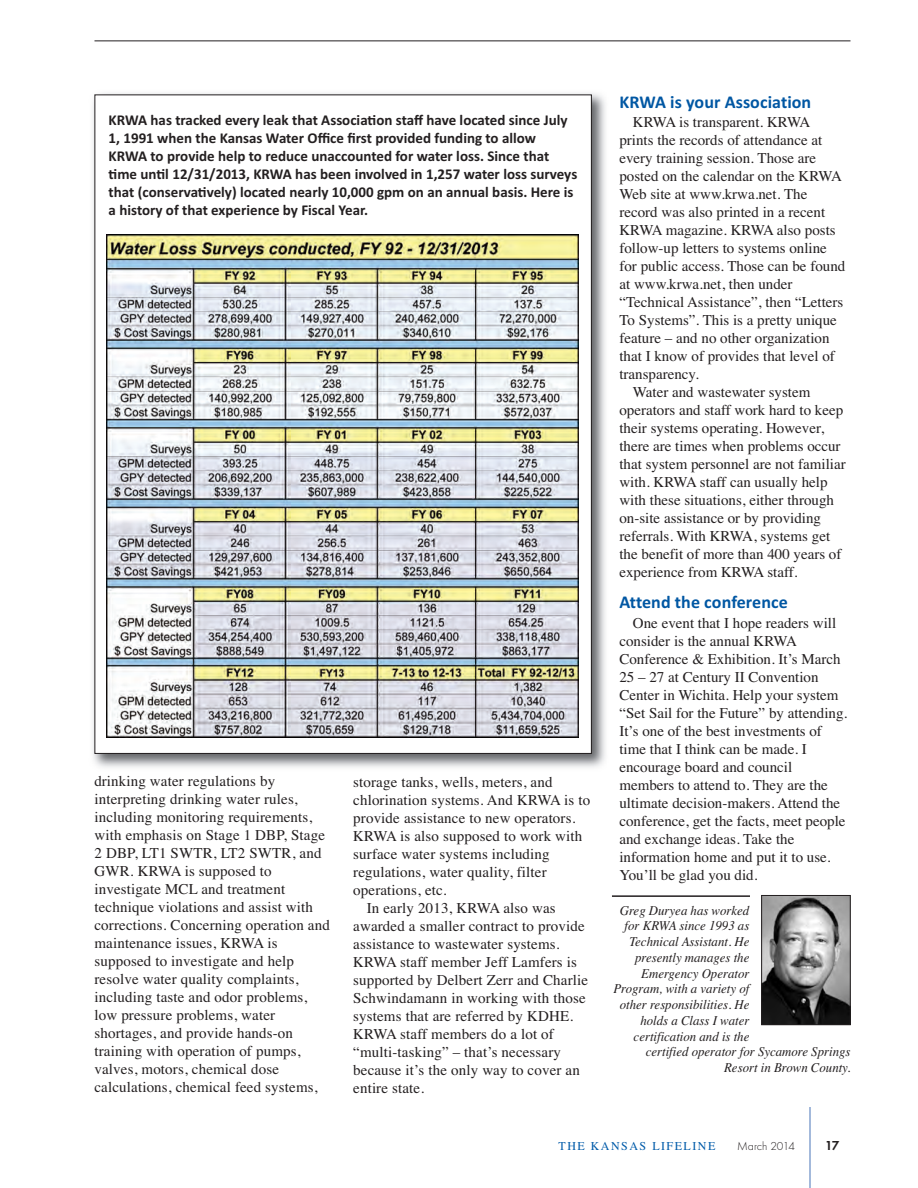
<style>
.page{position:relative;width:918px;height:1188px;background:#fff}
.page>*{position:absolute;margin:0;border:0;box-sizing:border-box;transform-origin:0 0}
.t1{font:700 18px "Calibri";letter-spacing:.005em;color:#0157a3}
.t2{font:15px/18px "Times";color:#231f20}
.t3{font:700 15px/18px "Calibri";color:#231f20}
.t4{font:italic 13.5px "Times";color:#231f20;scale:.95 1}
.t5{font:600 13.5px "Futura T";color:#231f20}
.t6{font:12px "Times";letter-spacing:.125em;color:#015ba9}
.t7{font:300 12px "Futura T";letter-spacing:-.005em;color:#231f20}
</style>
<div class="page">
<hr style="left:810px;top:1107px;width:1px;height:81px;background:#4975b9">
<hr style="left:94px;top:40px;width:756px;height:1px;background:#231f20">
<img style="left:93px;top:93px;width:513px;height:675px">
<div style="left:95px;top:95px;width:496px;height:658px;background:#fff"></div>
<img style="left:107px;top:235px;width:471px;height:502px">
<hr style="left:612px;top:895px;width:239px;height:2px;background:#231f20">
<div style="left:750px;top:888px;width:15px;height:22px;background:#fff"></div>
<img style="left:763px;top:897px;width:86px;height:126px">
<div style="left:761px;top:895px;width:90px;height:130px;border:1px solid #231f20"></div>
<p class="t3" style="left:109px;top:113px;width:470px">KRWA has tracked every leak that Association staff have located since July 1, 1991 when the Kansas Water Office first provided funding to allow KRWA to provide help to reduce unaccounted for water loss. Since that time until 12/31/2013, KRWA has been involved in 1,257 water loss surveys that (conservatively) located nearly 10,000 gpm on an annual basis. Here is a history of that experience by Fiscal Year.</p>
<p class="t2" style="left:94px;top:773px;width:237px">drinking water regulations by interpreting drinking water rules, including monitoring requirements, with emphasis on Stage 1 DBP, Stage 2 DBP, LT1 SWTR, LT2 SWTR, and GWR. KRWA is supposed to investigate MCL and treatment technique violations and assist with corrections. Concerning operation and maintenance issues, KRWA is supposed to investigate and help resolve water quality complaints, including taste and odor problems, low pressure problems, water shortages, and provide hands-on training with operation of pumps, valves, motors, chemical dose calculations, chemical feed systems,</p>
<p class="t2" style="left:353px;top:774px;width:201px">storage tanks, wells, meters, and</p>
<p class="t2" style="left:353px;top:792px;width:238px">chlorination systems. And KRWA is to</p>
<p class="t2" style="left:353px;top:810px;width:224px">provide assistance to new operators.</p>
<p class="t2" style="left:353px;top:828px;width:231px">KRWA is also supposed to work with</p>
<p class="t2" style="left:353px;top:846px;width:198px">surface water systems including</p>
<p class="t2" style="left:353px;top:864px;width:195px">regulations, water quality, filter</p>
<p class="t2" style="left:353px;top:882px;width:95px">operations, etc.</p>
<p class="t2" style="left:367px;top:900px;width:191px">In early 2013, KRWA also was</p>
<p class="t2" style="left:353px;top:918px;width:233px">awarded a smaller contract to provide</p>
<p class="t2" style="left:353px;top:936px;width:208px">assistance to wastewater systems.</p>
<p class="t2" style="left:353px;top:954px;width:225px">KRWA staff member Jeff Lamfers is</p>
<p class="t2" style="left:353px;top:972px;width:236px">supported by Delbert Zerr and Charlie</p>
<p class="t2" style="left:353px;top:990px;width:234px">Schwindamann in working with those</p>
<p class="t2" style="left:353px;top:1008px;width:221px">systems that are referred by KDHE.</p>
<p class="t2" style="left:353px;top:1026px;width:202px">KRWA staff members do a lot of</p>
<p class="t2" style="left:353px;top:1044px;width:209px">“multi-tasking” – that’s necessary</p>
<p class="t2" style="left:353px;top:1062px;width:228px">because it’s the only way to cover an</p>
<p class="t2" style="left:353px;top:1080px;width:72px">entire state.</p>
<p class="t1" style="left:619px;top:96px;width:193px">KRWA is your Association</p>
<p class="t2" style="left:633px;top:115px;width:179px">KRWA is transparent. KRWA</p>
<p class="t2" style="left:619px;top:133px;width:204px">prints the records of attendance at</p>
<p class="t2" style="left:619px;top:151px;width:198px">every training session. Those are</p>
<p class="t2" style="left:619px;top:169px;width:224px">posted on the calendar on the KRWA</p>
<p class="t2" style="left:619px;top:187px;width:189px">Web site at www.krwa.net. The</p>
<p class="t2" style="left:619px;top:205px;width:207px">record was also printed in a recent</p>
<p class="t2" style="left:619px;top:223px;width:218px">KRWA magazine. KRWA also posts</p>
<p class="t2" style="left:619px;top:241px;width:209px">follow-up letters to systems online</p>
<p class="t2" style="left:619px;top:259px;width:227px">for public access. Those can be found</p>
<p class="t2" style="left:619px;top:277px;width:175px">at www.krwa.net, then under</p>
<p class="t2" style="left:619px;top:295px;width:225px">“Technical Assistance”, then “Letters</p>
<p class="t2" style="left:619px;top:313px;width:219px">To Systems”. This is a pretty unique</p>
<p class="t2" style="left:619px;top:331px;width:212px">feature – and no other organization</p>
<p class="t2" style="left:619px;top:349px;width:217px">that I know of provides that level of</p>
<p class="t2" style="left:619px;top:367px;width:81px">transparency.</p>
<p class="t2" style="left:633px;top:385px;width:179px">Water and wastewater system</p>
<p class="t2" style="left:619px;top:403px;width:225px">operators and staff work hard to keep</p>
<p class="t2" style="left:619px;top:421px;width:206px">their systems operating. However,</p>
<p class="t2" style="left:619px;top:439px;width:223px">there are times when problems occur</p>
<p class="t2" style="left:619px;top:457px;width:228px">that system personnel are not familiar</p>
<p class="t2" style="left:619px;top:475px;width:210px">with. KRWA staff can usually help</p>
<p class="t2" style="left:619px;top:493px;width:216px">with these situations, either through</p>
<p class="t2" style="left:619px;top:511px;width:203px">on-site assistance or by providing</p>
<p class="t2" style="left:619px;top:529px;width:212px">referrals. With KRWA, systems get</p>
<p class="t2" style="left:619px;top:547px;width:224px">the benefit of more than 400 years of</p>
<p class="t2" style="left:619px;top:565px;width:180px">experience from KRWA staff.</p>
<p class="t1" style="left:619px;top:596px;width:170px">Attend the conference</p>
<p class="t2" style="left:619px;top:615px;width:229px;text-indent:14px">One event that I hope readers will consider is the annual KRWA<br>Conference &amp; Exhibition. It’s March<br>25 – 27 at Century II Convention<br>Center in Wichita. Help your system “Set Sail for the Future” by attending.<br>It’s one of the best investments of time that I think can be made. I encourage board and council members to attend to. They are the ultimate decision-makers. Attend the conference, get the facts, meet people and exchange ideas. Take the information home and put it to use.<br>You’ll be glad you did.</p>
<p class="t4" style="left:620px;top:905px;width:138px">Greg Duryea has worked</p>
<p class="t4" style="left:625px;top:921px;width:133px">for KRWA since 1993 as</p>
<p class="t4" style="left:629px;top:937px;width:128px">Technical Assistant. He</p>
<p class="t4" style="left:635px;top:953px;width:122px">presently manages the</p>
<p class="t4" style="left:641px;top:968px;width:115px">Emergency Operator</p>
<p class="t4" style="left:613px;top:984px;width:145px">Program, with a variety of</p>
<p class="t4" style="left:620px;top:1000px;width:138px">other responsibilities. He</p>
<p class="t4" style="left:640px;top:1016px;width:116px">holds a Class I water</p>
<p class="t4" style="left:634px;top:1032px;width:123px">certification and is the</p>
<p class="t4" style="left:646px;top:1047px;width:217px">certified operator for Sycamore Springs</p>
<p class="t4" style="left:724px;top:1063px;width:135px">Resort in Brown County.</p>
<p class="t6" style="left:559px;top:1142px;width:158px">THE KANSAS LIFELINE</p>
<p class="t7" style="left:737px;top:1141px;width:59px">March 2014</p>
<p class="t5" style="left:825px;top:1140px;width:16px">17</p>
</div>
